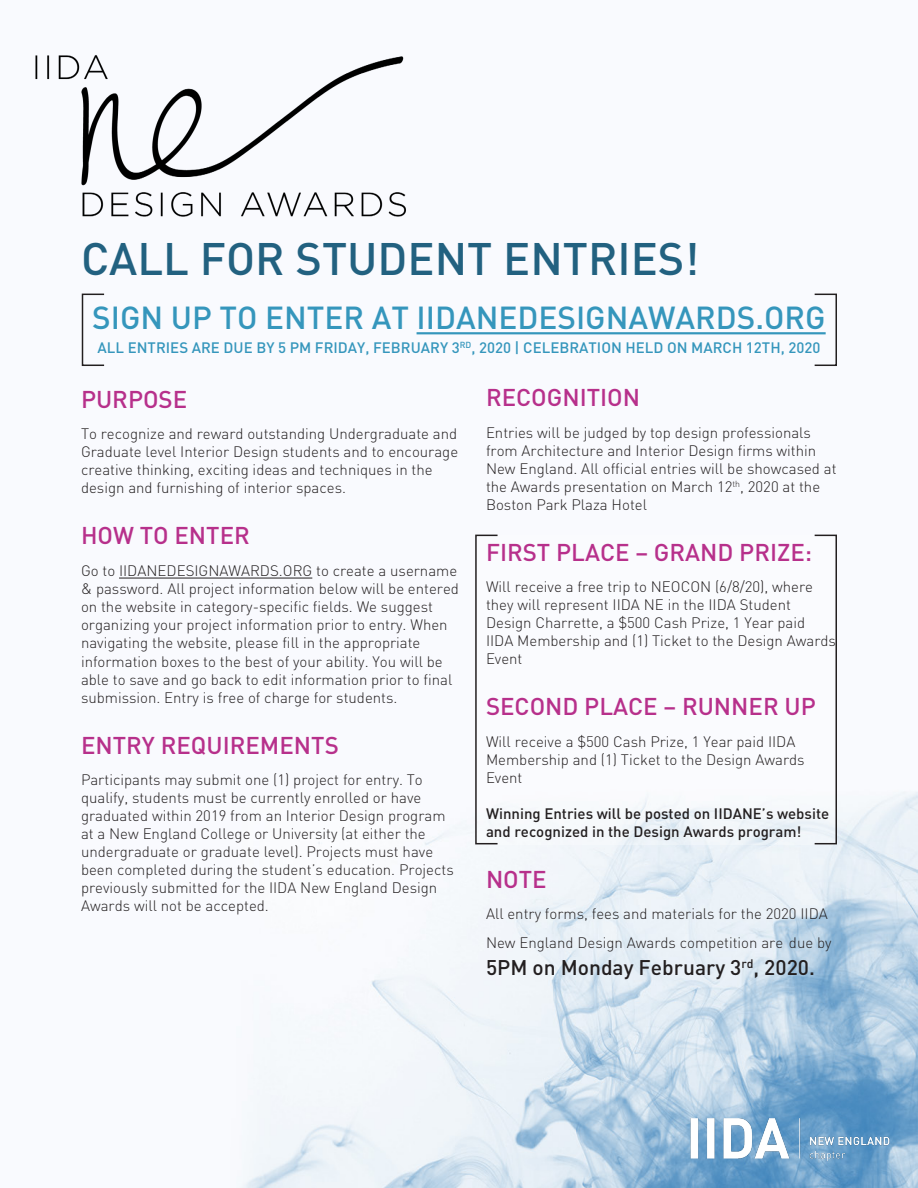
<style>
.page{position:relative;width:918px;height:1188px;background:#fff}
.page>*{position:absolute;margin:0;border:0;box-sizing:border-box;transform-origin:0 0}
.Header{font:500 45px "DIN";color:#226180}
.Sub_Header{font:500 31.5px "DIN";color:#3596bc}
.Bullet_Header{font:500 24px "DIN";color:#b7308b}
.Sub_Bullet_Header{font:500 24px "DIN";color:#b7308b}
.Sub_Bullet_Header-2{font:500 21px "DIN";color:#231f20}
.Sub_Bullet_Header-3{font:300 15px/18px "DIN";color:#231f20}
.Sub_Bullet_Header-4{font:500 15px/18px "DIN";color:#231f20}
.Sub_Header-2{font:500 15px "DIN";color:#3596bc}
</style>
<div class="page">
<img style="left:81px;top:293px;width:837px;height:895px">
<img style="left:35px;top:54px;width:371px;height:163px">
<img style="left:689px;top:1118px;width:202px;height:43px">
<div style="left:475px;top:535px;width:362px;height:309px;background:#fff"></div>
<div style="left:814px;top:535px;width:23px;height:309px;border:2px solid #231f20"></div>
<hr style="left:417px;top:332px;width:409px;height:2px;background:#3596bc">
<div style="left:814px;top:294px;width:23px;height:72px;border:2px solid #231f20"></div>
<div style="left:82px;top:294px;width:23px;height:72px;border:2px solid #231f20"></div>
<div style="left:475px;top:535px;width:23px;height:309px;border:2px solid #231f20"></div>
<hr style="left:119px;top:578px;width:193px;height:1px;background:#231f20">
<p class="Header" style="left:81px;top:230px;width:620px">CALL FOR STUDENT ENTRIES!</p>
<p class="Sub_Header" style="left:92px;top:297px;width:735px">SIGN UP TO ENTER AT IIDANEDESIGNAWARDS.ORG</p>
<p class="Sub_Header-2" style="left:98px;top:338px;width:724px">ALL ENTRIES ARE DUE BY 5 PM FRIDAY, FEBRUARY 3<sup>RD</sup>, 2020 | CELEBRATION HELD ON MARCH 12TH, 2020</p>
<p class="Bullet_Header" style="left:486px;top:382px;width:156px">RECOGNITION</p>
<p class="Sub_Bullet_Header-3" style="left:486px;top:423px;width:352px">Entries will be judged by top design professionals from Architecture and Interior Design firms within New England. All official entries will be showcased at the Awards presentation on March 12<sup>th</sup>, 2020 at the Boston Park Plaza Hotel</p>
<p class="Bullet_Header" style="left:486px;top:537px;width:328px">FIRST PLACE – GRAND PRIZE:</p>
<p class="Sub_Bullet_Header-3" style="left:486px;top:578px;width:351px">Will receive a free trip to NEOCON (6/8/20), where they will represent IIDA NE in the IIDA Student Design Charrette, a $500 Cash Prize, 1 Year paid IIDA Membership and (1) Ticket to the Design Awards Event</p>
<p class="Bullet_Header" style="left:486px;top:691px;width:331px">SECOND PLACE – RUNNER UP</p>
<p class="Sub_Bullet_Header-3" style="left:486px;top:732px;width:320px">Will receive a $500 Cash Prize, 1 Year paid IIDA<br>Membership and (1) Ticket to the Design Awards<br>Event</p>
<p class="Sub_Bullet_Header-4" style="left:486px;top:804px;width:345px">Winning Entries will be posted on IIDANE’s website and recognized in the Design Awards program!</p>
<p class="Bullet_Header" style="left:486px;top:864px;width:62px">NOTE</p>
<p class="Sub_Bullet_Header-3" style="left:486px;top:899px;width:347px;line-height:28.8px">All entry forms, fees and materials for the 2020 IIDA<br>New England Design Awards competition are due by</p>
<p class="Sub_Bullet_Header-2" style="left:486px;top:954px;width:330px">5PM on Monday February 3<sup>rd</sup>, 2020.</p>
<p class="Sub_Bullet_Header" style="left:81px;top:384px;width:108px">PURPOSE</p>
<p class="Sub_Bullet_Header-3" style="left:81px;top:424px;width:379px">To recognize and reward outstanding Undergraduate and Graduate level Interior Design students and to encourage creative thinking, exciting ideas and techniques in the design and furnishing of interior spaces.</p>
<p class="Sub_Bullet_Header" style="left:81px;top:520px;width:170px">HOW TO ENTER</p>
<p class="Sub_Bullet_Header-3" style="left:81px;top:561px;width:380px">Go to IIDANEDESIGNAWARDS.ORG to create a username &amp; password. All project information below will be entered on the website in category-specific fields. We suggest organizing your project information prior to entry. When navigating the website, please fill in the appropriate information boxes to the best of your ability. You will be able to save and go back to edit information prior to final submission. Entry is free of charge for students.</p>
<p class="Sub_Bullet_Header" style="left:81px;top:730px;width:259px">ENTRY REQUIREMENTS</p>
<p class="Sub_Bullet_Header-3" style="left:81px;top:771px;width:374px">Participants may submit one (1) project for entry. To qualify, students must be currently enrolled or have graduated within 2019 from an Interior Design program at a New England College or University (at either the undergraduate or graduate level). Projects must have been completed during the student’s education. Projects previously submitted for the IIDA New England Design Awards will not be accepted.</p>
</div>
